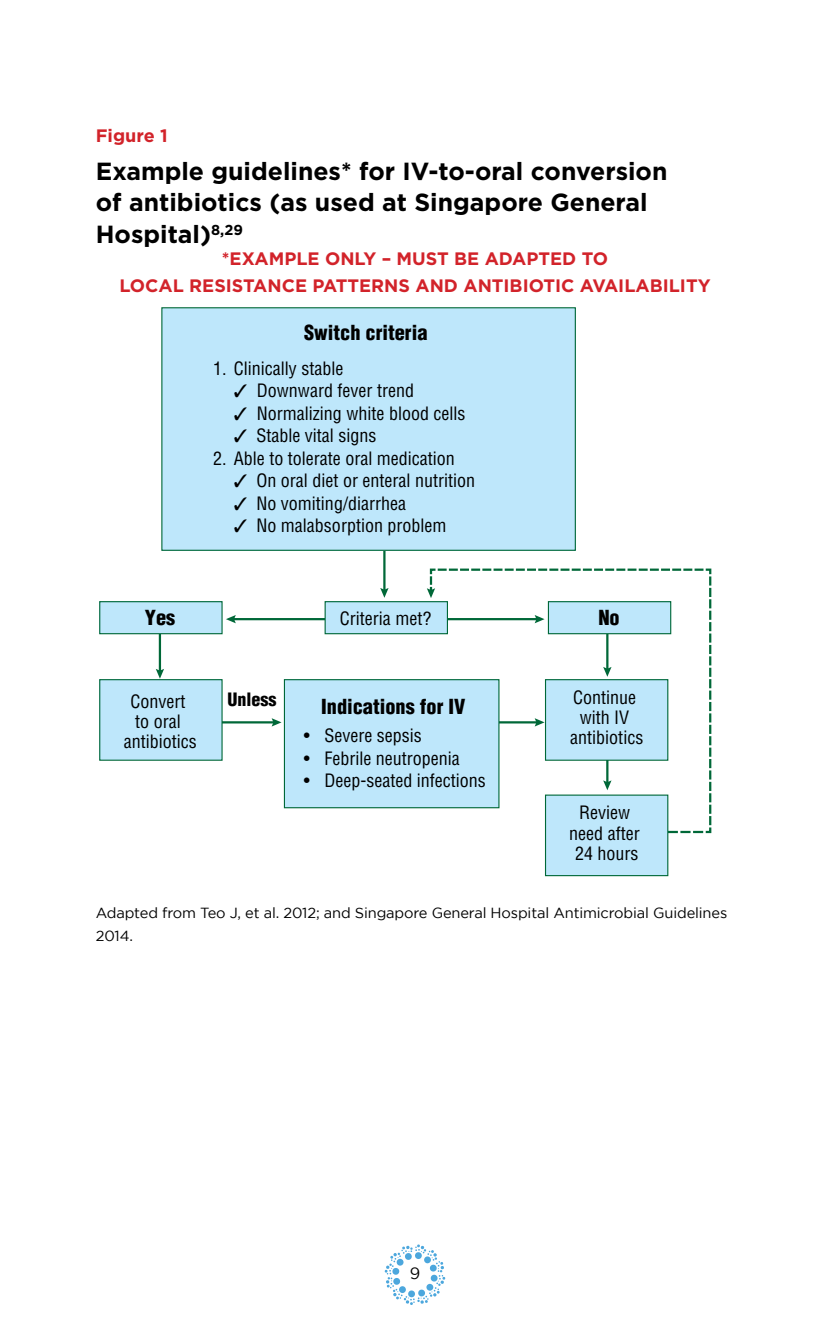
<style>
.page{position:relative;width:830px;height:1340px;background:#fff}
.page>*{position:absolute;margin:0;border:0;box-sizing:border-box;transform-origin:0 0}
.t1{font:700 24.75px/31.5px "Gotham";color:#000}
.t2{font:900 condensed 20.25px "Helvetica";color:#000}
.t3{font:condensed 18px/20.2px "Helvetica";color:#000;text-align:center}
.t4{font:700 18px/27px "Gotham";color:#d2232a;text-align:center}
.t5{font:900 condensed 18px "Helvetica";color:#000}
.t6{font:16.2px "Gotham";color:#000}
.t7{font:14.62px/22.5px "Gotham";letter-spacing:-.01em;color:#000}
</style>
<div class="page">
<svg style="left:384px;top:1244px;width:61px;height:61px"></svg>
<hr style="left:232px;top:618px;width:101px;height:2px;background:#006838">
<svg style="left:226px;top:615px;width:10px;height:8px"></svg>
<hr style="left:383px;top:500px;width:2px;height:91px;background:#006838">
<svg style="left:380px;top:588px;width:8px;height:10px"></svg>
<hr style="left:159px;top:624px;width:2px;height:48px;background:#006838">
<svg style="left:156px;top:669px;width:8px;height:9px"></svg>
<svg style="left:426px;top:568px;width:286px;height:266px"></svg>
<hr style="left:166px;top:721px;width:109px;height:2px;background:#006838">
<svg style="left:271px;top:718px;width:10px;height:8px"></svg>
<div style="left:325px;top:601px;width:122px;height:32px;background:#bee7fb"></div>
<div style="left:324px;top:601px;width:124px;height:33px;border:1px solid #006838"></div>
<div style="left:100px;top:679px;width:122px;height:81px;background:#bee7fb"></div>
<div style="left:99px;top:679px;width:123px;height:81px;border:1px solid #006838"></div>
<div style="left:284px;top:679px;width:214px;height:128px;background:#bee7fb"></div>
<div style="left:284px;top:679px;width:215px;height:129px;border:1px solid #006838"></div>
<div style="left:162px;top:308px;width:413px;height:242px;background:#bee7fb"></div>
<div style="left:161px;top:307px;width:414px;height:244px;border:1px solid #006838"></div>
<div style="left:100px;top:601px;width:122px;height:32px;background:#bee7fb"></div>
<div style="left:99px;top:601px;width:123px;height:33px;border:1px solid #006838"></div>
<div style="left:548px;top:601px;width:122px;height:32px;background:#bee7fb"></div>
<div style="left:547px;top:601px;width:124px;height:33px;border:1px solid #006838"></div>
<div style="left:545px;top:679px;width:122px;height:81px;background:#bee7fb"></div>
<div style="left:544px;top:679px;width:124px;height:81px;border:1px solid #006838"></div>
<div style="left:545px;top:795px;width:122px;height:80px;background:#bee7fb"></div>
<div style="left:544px;top:794px;width:124px;height:82px;border:1px solid #006838"></div>
<p class="t4" style="left:96px;top:122px;width:73px">Figure 1</p>
<h1 class="t1" style="left:96px;top:155px;width:573px">Example guidelines* for IV-to-oral conversion of antibiotics (as used at Singapore General<br>Hospital)<sup>8,29</sup></h1>
<p class="t4" style="left:119px;top:244px;width:592px">*EXAMPLE ONLY – MUST BE ADAPTED TO<br>LOCAL RESISTANCE PATTERNS AND ANTIBIOTIC AVAILABILITY</p>
<p class="t2" style="left:304px;top:319px;width:125px">Switch criteria</p>
<p class="t3" style="left:213px;top:358px;width:131px">1. Clinically stable</p>
<p class="t3" style="left:234px;top:380px;width:182px">✓ Downward fever trend</p>
<p class="t3" style="left:234px;top:403px;width:233px">✓ Normalizing white blood cells</p>
<p class="t3" style="left:234px;top:425px;width:144px">✓ Stable vital signs</p>
<p class="t3" style="left:213px;top:448px;width:243px">2. Able to tolerate oral medication</p>
<p class="t3" style="left:234px;top:470px;width:243px">✓ On oral diet or enteral nutrition</p>
<p class="t3" style="left:234px;top:493px;width:174px">✓ No vomiting/diarrhea</p>
<p class="t3" style="left:234px;top:515px;width:214px">✓ No malabsorption problem</p>
<p class="t2" style="left:145px;top:604px;width:32px">Yes</p>
<p class="t2" style="left:598px;top:604px;width:23px">No</p>
<p class="t3" style="left:339px;top:608px;width:93px">Criteria met?</p>
<p class="t3" style="left:130px;top:691px;width:56px">Convert</p>
<p class="t5" style="left:227px;top:687px;width:50px">Unless</p>
<p class="t3" style="left:124px;top:711px;width:74px">to oral antibiotics</p>
<p class="t2" style="left:321px;top:693px;width:145px">Indications for IV</p>
<p class="t3" style="left:304px;top:725px;width:119px">• Severe sepsis</p>
<p class="t3" style="left:304px;top:747px;width:157px">• Febrile neutropenia</p>
<p class="t3" style="left:304px;top:770px;width:183px">• Deep-seated infections</p>
<p class="t3" style="left:570px;top:687px;width:74px">Continue with IV antibiotics</p>
<p class="t3" style="left:569px;top:802px;width:72px">Review need after<br>24 hours</p>
<p class="t7" style="left:96px;top:901px;width:632px">Adapted from Teo J, et al. 2012; and Singapore General Hospital Antimicrobial Guidelines<br>2014.</p>
<p class="t6" style="left:410px;top:1264px;width:12px">9</p>
</div>
